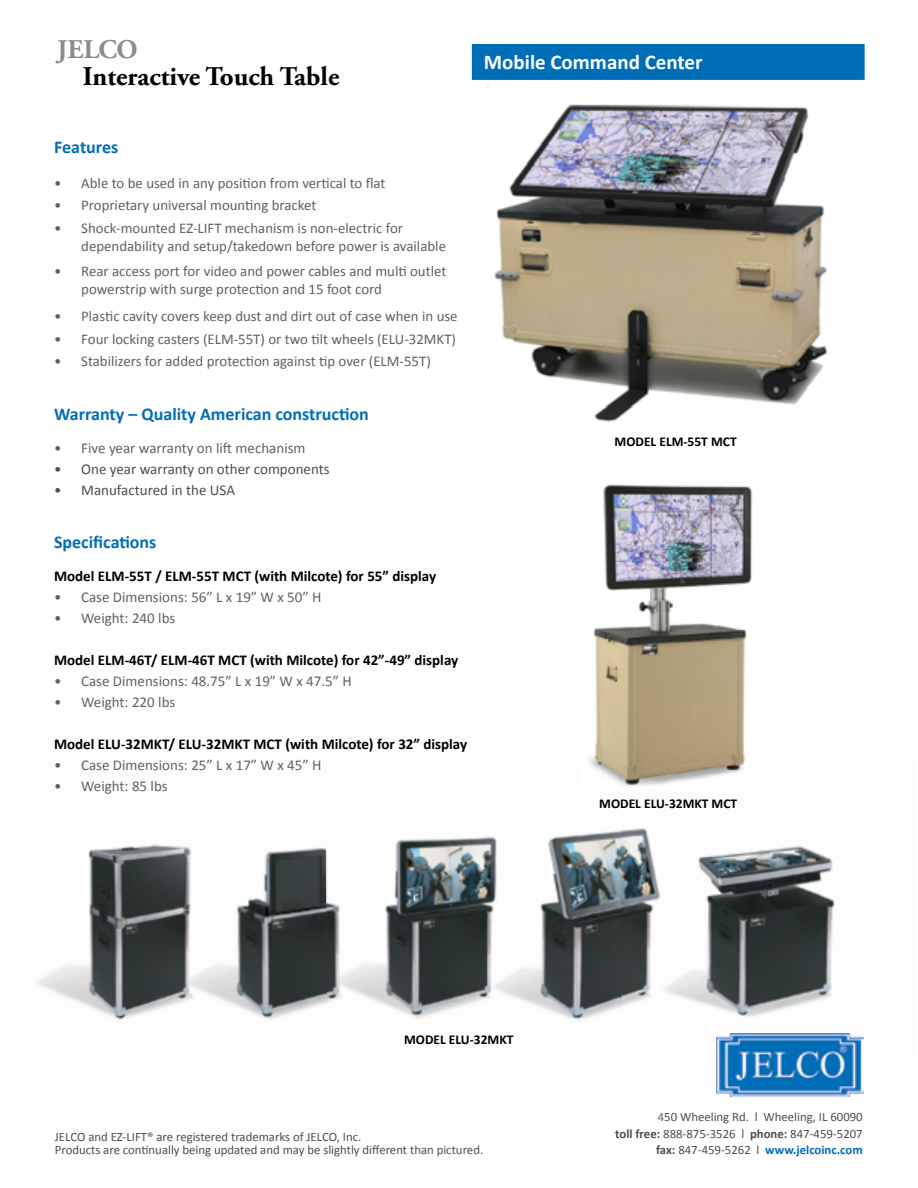
<style>
.page{position:relative;width:918px;height:1188px;background:#fff}
.page>*{position:absolute;margin:0;border:0;box-sizing:border-box;transform-origin:0 0}
.t1{font:700 27px "Adobe Garamond Pro";color:#000}
.t2{font:700 27px "Adobe Garamond Pro";letter-spacing:-.005em;color:#898b8e}
.t3{font:700 21px "Calibri";color:#fff}
.t4{font:700 18px "Calibri";color:#006db7}
.t5{font:15px "Calibri";color:#606163}
.t6{font:700 15px "Calibri";color:#000}
.t7{font:15px "Calibri";color:#4d4d4f}
.t8{font:14.85px/18px "Calibri";color:#606163}
.t9{font:700 13.5px "Calibri";color:#000}
.t10{font:12.75px/16.5px "Calibri";color:#4d4d4f;text-align:right}
.s1{color:#69655c}
.s2{font-weight:700}
.s3{font-weight:700;color:#006db7}
</style>
<div class="page">
<img style="left:487px;top:85px;width:341px;height:337px">
<img style="left:37px;top:844px;width:288px;height:173px">
<img style="left:325px;top:830px;width:295px;height:187px">
<img style="left:620px;top:828px;width:215px;height:189px">
<img style="left:113px;top:1017px;width:738px;height:17px">
<img style="left:589px;top:484px;width:164px;height:302px">
<img style="left:716px;top:1034px;width:148px;height:62px">
<div style="left:472px;top:44px;width:393px;height:36px;background:#006db7;border:2px solid #006db7"></div>
<h1 class="t2" style="left:57px;top:34px;width:82px">JELCO</h1>
<h1 class="t1" style="left:83px;top:61px;width:258px">Interactive Touch Table</h1>
<h2 class="t3" style="left:484px;top:49px;width:220px">Mobile Command Center</h2>
<p class="t4" style="left:54px;top:136px;width:66px">Features</p>
<p class="t8" style="left:54px;top:174px;width:333px">• Able to be used in any position from vertical to flat</p>
<p class="t8" style="left:54px;top:197px;width:264px">• Proprietary universal mounting bracket</p>
<p class="t8" style="left:81px;top:219px;width:366px;text-indent:-27px">• Shock-mounted EZ-LIFT mechanism is non-electric for dependability and setup/takedown before power is available</p>
<p class="t8" style="left:81px;top:263px;width:367px;text-indent:-27px">• Rear access port for video and power cables and multi outlet powerstrip with surge protection and 15 foot cord</p>
<p class="t8" style="left:54px;top:308px;width:405px">• Plastic cavity covers keep dust and dirt out of case when in use</p>
<p class="t8" style="left:54px;top:330px;width:403px">• Four locking casters (ELM-55T) or two tilt wheels (ELU-32MKT)</p>
<p class="t8" style="left:54px;top:353px;width:378px">• Stabilizers for added protection against tip over (ELM-55T)</p>
<p class="t4" style="left:54px;top:403px;width:316px">Warranty – Quality American construction</p>
<p class="t5" style="left:54px;top:439px;width:253px">• Five year warranty on lift mechanism</p>
<p class="t7" style="left:54px;top:460px;width:277px">• One year warranty on other components</p>
<p class="t7" style="left:54px;top:481px;width:182px">• Manufactured in the USA</p>
<p class="t4" style="left:54px;top:531px;width:104px">Specifications</p>
<p class="t6" style="left:54px;top:567px;width:384px">Model ELM-55T / ELM-55T MCT (with Milcote) for 55” display</p>
<p class="t5" style="left:54px;top:588px;width:269px">• Case Dimensions: 56” L x 19” W x 50” H</p>
<p class="t5" style="left:54px;top:609px;width:123px">• Weight: 240 lbs</p>
<p class="t6" style="left:54px;top:651px;width:406px">Model ELM-46T/ ELM-46T MCT (with Milcote) for 42”-49” display</p>
<p class="t5" style="left:54px;top:672px;width:299px">• Case Dimensions: 48.75” L x 19” W x 47.5” H</p>
<p class="t5" style="left:54px;top:693px;width:123px">• Weight: 220 lbs</p>
<p class="t6" style="left:54px;top:735px;width:415px">Model ELU-32MKT/ ELU-32MKT MCT (with Milcote) for 32” display</p>
<p class="t5" style="left:54px;top:756px;width:269px">• Case Dimensions: 25” L x 17” W x 45” H</p>
<p class="t5" style="left:54px;top:777px;width:115px">• Weight: 85 lbs</p>
<p class="t9" style="left:615px;top:433px;width:124px">MODEL ELM-55T MCT</p>
<p class="t9" style="left:599px;top:795px;width:139px">MODEL ELU-32MKT MCT</p>
<p class="t9" style="left:404px;top:1031px;width:111px">MODEL ELU-32MKT</p>
<p class="t10" style="left:55px;top:1130px;width:430px;line-height:13.5px;text-align:left">JELCO and EZ-LIFT® are registered trademarks of JELCO, Inc.<br>Products are continually being updated and may be slightly different than pictured.</p>
<p class="t10" style="left:615px;top:1109px;width:249px"><span class="s1">4</span>50 Wheeling Rd. l Wheeling, IL 60090<br><span class="s2">toll free:</span> 888-875-3526 l <span class="s2">phone:</span> 847-459-5207 <span class="s2">fax:</span> 847-459-5262 l <span class="s3">www.jelcoinc.com</span></p>
</div>
